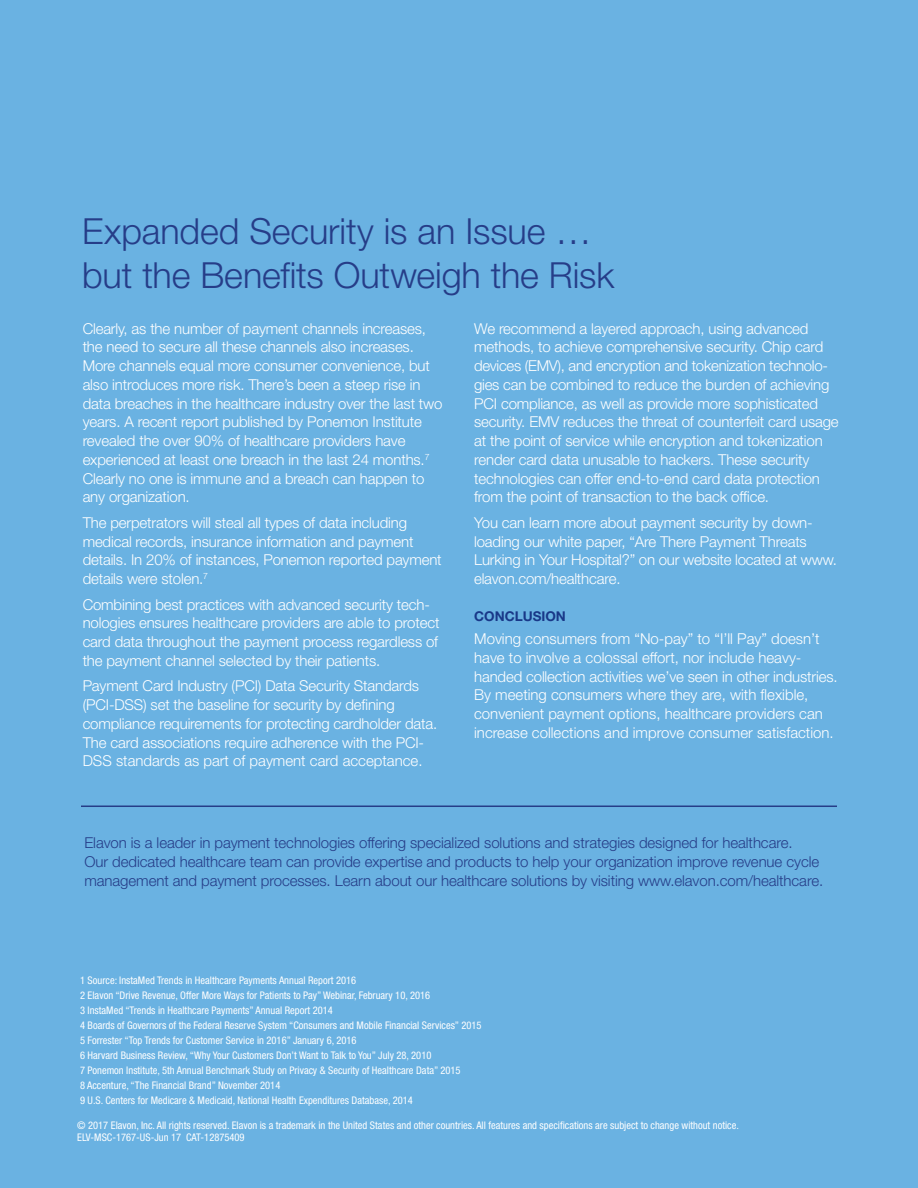
<style>
.page{position:relative;width:918px;height:1188px;background:#6ab2e2}
.page>*{position:absolute;margin:0;border:0;box-sizing:border-box;transform-origin:0 0}
.t1{font:300 36px/43.2px "Helvetica Neue";letter-spacing:-.005em;color:#263d88}
.t2{font:300 15px/18.8px "Helvetica Neue";letter-spacing:-.01em;color:#fff}
.t3{font:300 15px/18.8px "Helvetica Neue";letter-spacing:-.005em;color:#263d88}
.t4{font:700 13.5px "Helvetica Neue";color:#193888}
.t5{font:condensed 10.5px/15px "Helvetica Neue";color:#fff}
</style>
<div class="page">
<hr style="left:81px;top:806px;width:756px;height:1px;background:#263d88">
<h1 class="t1" style="left:82px;top:209px;width:534px">Expanded Security is an Issue … but the Benefits Outweigh the Risk</h1>
<p class="t2" style="left:83px;top:319px;width:361px">Clearly, as the number of payment channels increases, the need to secure all these channels also increases.<br>More channels equal more consumer convenience, but also introduces more risk. There’s been a steep rise in data breaches in the healthcare industry over the last two years. A recent report published by Ponemon Institute revealed the over 90% of healthcare providers have experienced at least one breach in the last 24 months.<sup>7<br></sup>Clearly no one is immune and a breach can happen to any organization.</p>
<p class="t2" style="left:83px;top:513px;width:361px">The perpetrators will steal all types of data including medical records, insurance information and payment details. In 20% of instances, Ponemon reported payment details were stolen.<sup>7</sup></p>
<p class="t2" style="left:83px;top:595px;width:358px">Combining best practices with advanced security tech&shy;nologies ensures healthcare providers are able to protect card data throughout the payment process regardless of the payment channel selected by their patients.</p>
<p class="t2" style="left:83px;top:676px;width:356px">Payment Card Industry (PCI) Data Security Standards (PCI-DSS) set the baseline for security by defining compliance requirements for protecting cardholder data.<br>The card associations require adherence with the PCI-DSS standards as part of payment card acceptance.</p>
<p class="t2" style="left:474px;top:319px;width:366px">We recommend a layered approach, using advanced methods, to achieve comprehensive security. Chip card devices (EMV), and encryption and tokenization technolo&shy;gies can be combined to reduce the burden of achieving PCI compliance, as well as provide more sophisticated security. EMV reduces the threat of counterfeit card usage at the point of service while encryption and tokenization render card data unusable to hackers. These security technologies can offer end-to-end card data protection from the point of transaction to the back office.</p>
<p class="t2" style="left:474px;top:513px;width:364px">You can learn more about payment security by down&shy;loading our white paper, “Are There Payment Threats Lurking in Your Hospital?” on our website located at www. elavon.com/healthcare.</p>
<p class="t4" style="left:474px;top:608px;width:93px">CONCLUSION</p>
<p class="t2" style="left:474px;top:629px;width:365px">Moving consumers from “No-pay” to “I’ll Pay” doesn’t have to involve a colossal effort, nor include heavy&shy;handed collection activities we’ve seen in other industries.<br>By meeting consumers where they are, with flexible, convenient payment options, healthcare providers can increase collections and improve consumer satisfaction.</p>
<p class="t3" style="left:84px;top:833px;width:740px">Elavon is a leader in payment technologies offering specialized solutions and strategies designed for healthcare.<br>Our dedicated healthcare team can provide expertise and products to help your organization improve revenue cycle management and payment processes. Learn about our healthcare solutions by visiting www.elavon.com/healthcare.</p>
<p class="t5" style="left:80px;top:973px;width:403px">1 Source: InstaMed Trends in Healthcare Payments Annual Report 2016<br>2 Elavon “Drive Revenue, Offer More Ways for Patients to Pay” Webinar, February 10, 2016<br>3 InstaMed “Trends in Healthcare Payments” Annual Report 2014<br>4 Boards of Governors of the Federal Reserve System “Consumers and Mobile Financial Services” 2015<br>5 Forrester “Top Trends for Customer Service in 2016” January 6, 2016<br>6 Harvard Business Review, “Why Your Customers Don’t Want to Talk to You” July 28, 2010<br>7 Ponemon Institute, 5th Annual Benchmark Study on Privacy &amp; Security of Healthcare Data” 2015<br>8 Accenture, “The Financial Brand” November 2014<br>9 U.S. Centers for Medicare &amp; Medicaid, National Health Expenditures Database, 2014</p>
<p class="t5" style="left:77px;top:1119px;width:663px;line-height:12.6px">© 2017 Elavon, Inc. All rights reserved. Elavon is a trademark in the United States and other countries. All features and specifications are subject to change without notice.<br>ELV-MSC-1767-US-Jun 17 CAT-12875409</p>
</div>
